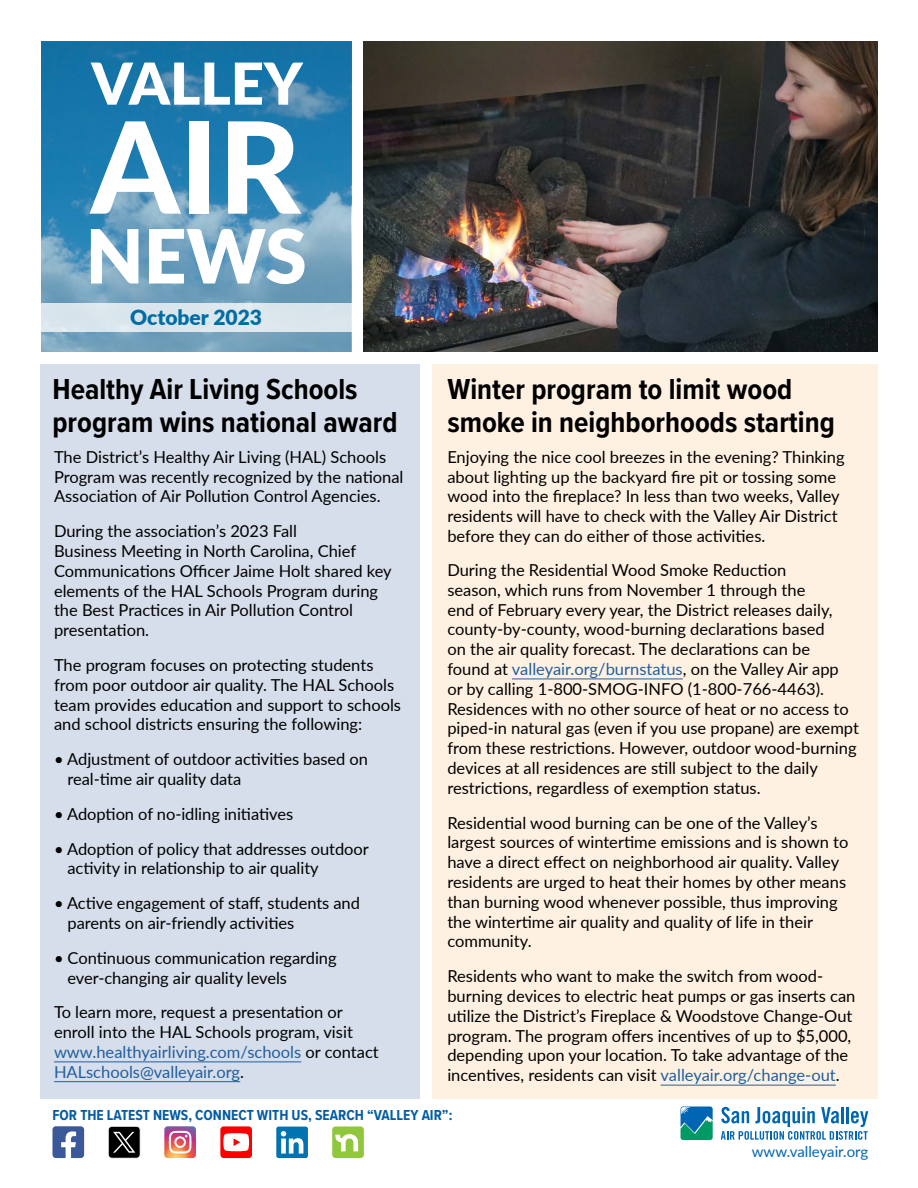
<style>
.page{position:relative;width:918px;height:1188px;background:#fff}
.page>*{position:absolute;margin:0;border:0;box-sizing:border-box;transform-origin:0 0}
.t1{font:800 127.2px "Lato";color:#fff}
.t2{font:900 74.7px "Lato";color:#fff}
.t3{font:900 57.75px "Lato";color:#fff}
.t4{font:700 30px/33px "Proxima Nova Cond";color:#000}
.t5{font:900 21px "Lato";color:#006da5}
.t6{font:16.5px/19.8px "Lato";color:#000}
.t7{font:700 15px "Proxima Nova Cond";color:#005da4}
.t8{font:15px "Lato";color:#0066b3}
.s1{color:#215e9e}
</style>
<div class="page">
<svg style="left:41px;top:42px;width:310px;height:309px;background:#428bb5"></svg>
<div style="left:40px;top:364px;width:380px;height:734px;background:#d6deeb"></div>
<div style="left:432px;top:364px;width:446px;height:734px;background:#fff1e2"></div>
<div style="left:36px;top:303px;width:320px;height:28px;background:#dae6ed"></div>
<hr style="left:54px;top:1062px;width:247px;height:1px;background:#215e9e">
<hr style="left:54px;top:1081px;width:186px;height:1px;background:#215e9e">
<hr style="left:512px;top:679px;width:171px;height:1px;background:#215e9e">
<hr style="left:661px;top:1085px;width:175px;height:1px;background:#215e9e">
<svg style="left:721px;top:1107px;width:147px;height:33px"></svg>
<svg style="left:680px;top:1106px;width:33px;height:35px"></svg>
<svg style="left:681px;top:1107px;width:32px;height:33px"></svg>
<svg style="left:220px;top:1126px;width:32px;height:32px"></svg>
<svg style="left:332px;top:1126px;width:32px;height:32px"></svg>
<svg style="left:276px;top:1127px;width:32px;height:31px"></svg>
<svg style="left:52px;top:1126px;width:32px;height:32px"></svg>
<svg style="left:164px;top:1126px;width:32px;height:32px"></svg>
<img style="left:364px;top:41px;width:514px;height:310px">
<svg style="left:108px;top:1126px;width:32px;height:32px"></svg>
<h3 class="t3" style="left:91px;top:40px;width:213px">VALLEY</h3>
<h1 class="t1" style="left:91px;top:73px;width:212px">AIR</h1>
<h2 class="t2" style="left:86px;top:200px;width:223px">NEWS</h2>
<p class="t5" style="left:130px;top:302px;width:133px">October 2023</p>
<h3 class="t4" style="left:52px;top:372px;width:347px">Healthy Air Living Schools program wins national award</h3>
<h3 class="t4" style="left:447px;top:372px;width:389px">Winter program to limit wood smoke in neighborhoods starting</h3>
<p class="t6" style="left:54px;top:446px;width:351px">The District’s Healthy Air Living (HAL) Schools<br>Program was recently recognized by the national<br>Association of Air Pollution Control Agencies.</p>
<p class="t6" style="left:54px;top:521px;width:339px">During the association’s 2023 Fall<br>Business Meeting in North Carolina, Chief Communications Officer Jaime Holt shared key elements of the HAL Schools Program during the Best Practices in Air Pollution Control presentation.</p>
<p class="t6" style="left:54px;top:654px;width:349px">The program focuses on protecting students from poor outdoor air quality. The HAL Schools team provides education and support to schools and school districts ensuring the following:</p>
<p class="t6" style="left:67px;top:749px;width:302px;text-indent:-13px">• Adjustment of outdoor activities based on real-time air quality data</p>
<p class="t6" style="left:54px;top:803px;width:241px">• Adoption of no-idling initiatives</p>
<p class="t6" style="left:67px;top:838px;width:303px;text-indent:-13px">• Adoption of policy that addresses outdoor activity in relationship to air quality</p>
<p class="t6" style="left:67px;top:893px;width:294px;text-indent:-13px">• Active engagement of staff, students and parents on air-friendly activities</p>
<p class="t6" style="left:67px;top:947px;width:271px;text-indent:-13px">• Continuous communication regarding ever-changing air quality levels</p>
<p class="t6" style="left:54px;top:1002px;width:326px">To learn more, request a presentation or enroll into the HAL Schools program, visit <span class="s1">www.healthyairliving.com/schools</span> or contact <span class="s1">HALschools@valleyair.org</span>.</p>
<p class="t6" style="left:447px;top:446px;width:399px">Enjoying the nice cool breezes in the evening? Thinking about lighting up the backyard fire pit or tossing some wood into the fireplace? In less than two weeks, Valley residents will have to check with the Valley Air District before they can do either of those activities.</p>
<p class="t6" style="left:447px;top:560px;width:413px">During the Residential Wood Smoke Reduction<br>season, which runs from November 1 through the<br>end of February every year, the District releases daily, county-by-county, wood-burning declarations based<br>on the air quality forecast. The declarations can be<br>found at <span class="s1">valleyair.org/burnstatus</span>, on the Valley Air app<br>or by calling 1-800-SMOG-INFO (1-800-766-4463).<br>Residences with no other source of heat or no access to piped-in natural gas (even if you use propane) are exempt from these restrictions. However, outdoor wood-burning devices at all residences are still subject to the daily restrictions, regardless of exemption status.</p>
<p class="t6" style="left:447px;top:812px;width:403px">Residential wood burning can be one of the Valley’s largest sources of wintertime emissions and is shown to have a direct effect on neighborhood air quality. Valley residents are urged to heat their homes by other means than burning wood whenever possible, thus improving the wintertime air quality and quality of life in their community.</p>
<p class="t6" style="left:447px;top:966px;width:410px">Residents who want to make the switch from wood&shy;burning devices to electric heat pumps or gas inserts can utilize the District’s Fireplace &amp; Woodstove Change-Out program. The program offers incentives of up to $5,000, depending upon your location. To take advantage of the incentives, residents can visit <span class="s1">valleyair.org/change-out</span>.</p>
<p class="t7" style="left:53px;top:1104px;width:401px">FOR THE LATEST NEWS, CONNECT WITH US, SEARCH “VALLEY AIR”:</p>
<p class="t8" style="left:752px;top:1141px;width:118px">www.valleyair.org</p>
</div>
